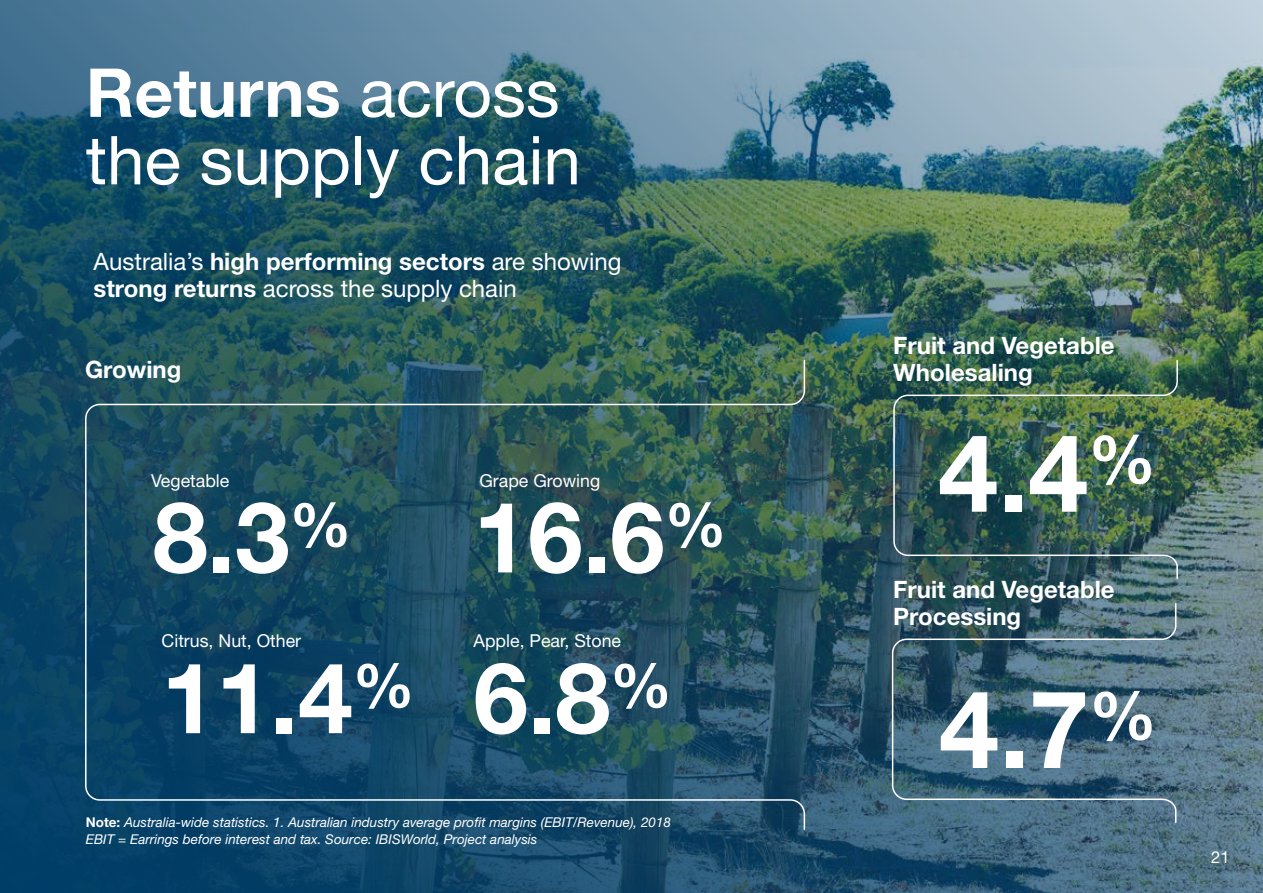
<style>
.page{position:relative;width:1263px;height:893px;background:#fff}
.page>*{position:absolute;margin:0;border:0;box-sizing:border-box;transform-origin:0 0}
.t1{font:700 108px "Helvetica Neue";color:#fff}
.t2{font:700 98.25px/160.8px "Helvetica Neue";color:#fff}
.t3{font:67.5px/67.5px "Helvetica Neue";color:#fff}
.t4{font:24px/27px "Helvetica Neue";color:#fff}
.t5{font:700 24px/27px "Helvetica Neue";color:#fff}
.t6{font:17.85px "Helvetica Neue";color:#fff}
.t7{font:16.5px "Helvetica Neue";color:#fff}
.t8{font:italic 13.5px/16.5px "Helvetica Neue";color:#fff}
.s1{font-weight:700}
.s2{font-weight:700;font-style:normal}
</style>
<div class="page">
<img style="left:0;top:0;width:1263px;height:893px">
<img style="left:892px;top:359px;width:287px;height:221px">
<svg style="left:891px;top:602px;width:286px;height:222px;background:#416477"></svg>
<svg style="left:84px;top:359px;width:722px;height:472px;background:#1e4d5f"></svg>
<h3 class="t3" style="left:86px;top:58px;width:497px"><span class="s1">Returns</span> across the supply chain</h3>
<h3 class="t4" style="left:94px;top:247px;width:529px">Australia’s <span class="s1">high performing sectors</span> are showing <span class="s1">strong returns</span> across the supply chain</h3>
<h3 class="t5" style="left:85px;top:356px;width:98px">Growing</h3>
<h3 class="t6" style="left:151px;top:470px;width:80px">Vegetable</h3>
<h3 class="t6" style="left:479px;top:470px;width:122px">Grape Growing</h3>
<h2 class="t2" style="left:153px;top:455px;width:575px">8.3<sup>%</sup> 16.6<sup>%<br></sup>11.4<sup>%</sup> 6.8<sup>%</sup></h2>
<h3 class="t6" style="left:162px;top:630px;width:141px">Citrus, Nut, Other</h3>
<h3 class="t6" style="left:474px;top:630px;width:149px">Apple, Pear, Stone</h3>
<p class="t8" style="left:86px;top:814px;width:587px"><span class="s2">Note:</span> Australia-wide statistics. 1. Australian industry average profit margins (EBIT/Revenue), 2018<br>EBIT = Earrings before interest and tax. Source: IBISWorld, Project analysis</p>
<h3 class="t5" style="left:893px;top:331px;width:223px">Fruit and Vegetable<br>Wholesaling</h3>
<h1 class="t1" style="left:938px;top:406px;width:219px">4.4<sup>%</sup></h1>
<h3 class="t5" style="left:893px;top:575px;width:223px">Fruit and Vegetable<br>Processing</h3>
<h1 class="t1" style="left:939px;top:663px;width:219px">4.7<sup>%</sup></h1>
<p class="t7" style="left:1211px;top:848px;width:20px">21</p>
</div>
